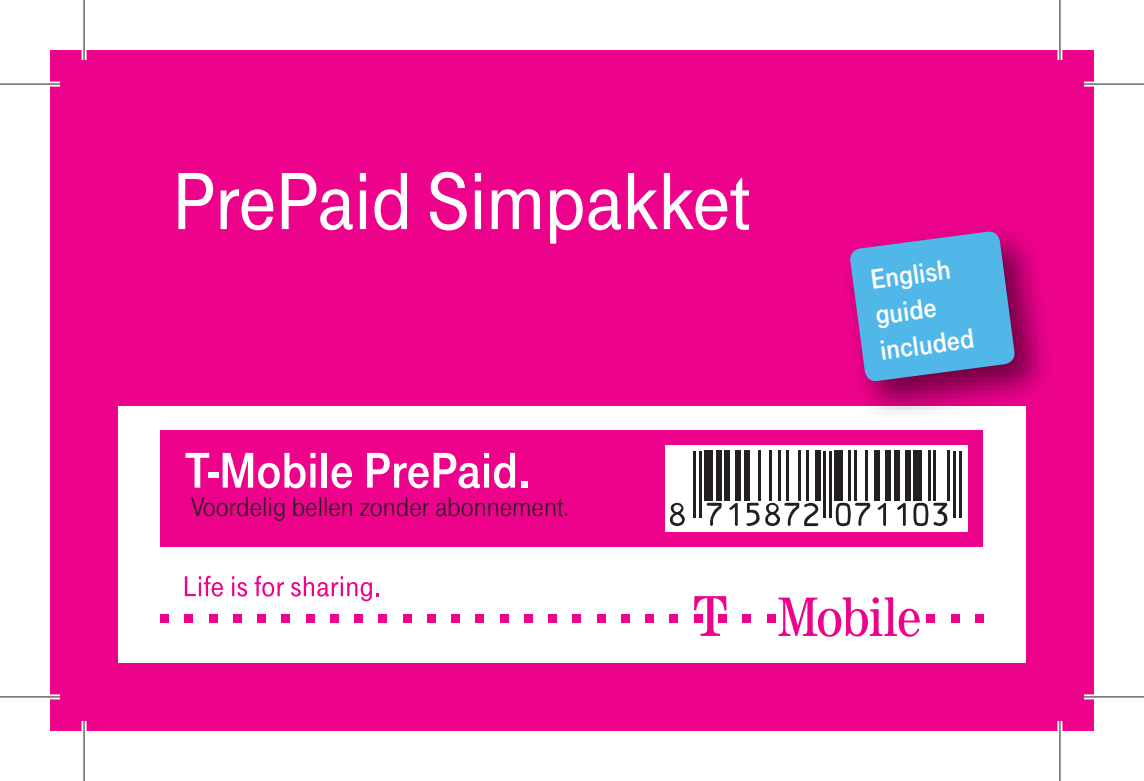
<style>
.page{position:relative;width:1144px;height:781px;background:#fff}
.page>*{position:absolute;margin:0;border:0;box-sizing:border-box;transform-origin:0 0}
.t1{font:84px "Tele Grotesk Halb";letter-spacing:-.015em;color:#fff}
.t2{font:52px "Tele Grotesk Fett";color:#fff}
.t3{font:28.8px/35.6px "Tele Grotesk Fett";color:#fff}
.t4{font:28px "Tele Grotesk Norm";color:#231f20}
</style>
<div class="page">
<div style="left:50px;top:50px;width:1043px;height:680px;background:#ed028c"></div>
<div style="left:118px;top:406px;width:907px;height:256px;background:#fff"></div>
<div style="left:160px;top:430px;width:823px;height:116px;background:#ed028c"></div>
<div style="left:664px;top:445px;width:303px;height:86px;background:#fff"></div>
<div style="left:160px;top:614px;width:9px;height:8px;background:#ed028c"></div>
<div style="left:185px;top:614px;width:8px;height:8px;background:#ed028c"></div>
<div style="left:209px;top:614px;width:8px;height:8px;background:#ed028c"></div>
<div style="left:233px;top:614px;width:8px;height:8px;background:#ed028c"></div>
<div style="left:257px;top:614px;width:8px;height:8px;background:#ed028c"></div>
<div style="left:282px;top:614px;width:8px;height:8px;background:#ed028c"></div>
<div style="left:306px;top:614px;width:8px;height:8px;background:#ed028c"></div>
<div style="left:330px;top:614px;width:8px;height:8px;background:#ed028c"></div>
<div style="left:354px;top:614px;width:8px;height:8px;background:#ed028c"></div>
<div style="left:379px;top:614px;width:8px;height:8px;background:#ed028c"></div>
<div style="left:403px;top:614px;width:8px;height:8px;background:#ed028c"></div>
<div style="left:427px;top:614px;width:8px;height:8px;background:#ed028c"></div>
<div style="left:451px;top:614px;width:8px;height:8px;background:#ed028c"></div>
<div style="left:475px;top:614px;width:9px;height:8px;background:#ed028c"></div>
<div style="left:500px;top:614px;width:8px;height:8px;background:#ed028c"></div>
<div style="left:524px;top:614px;width:8px;height:8px;background:#ed028c"></div>
<div style="left:548px;top:614px;width:8px;height:8px;background:#ed028c"></div>
<div style="left:572px;top:614px;width:8px;height:8px;background:#ed028c"></div>
<div style="left:597px;top:614px;width:8px;height:8px;background:#ed028c"></div>
<div style="left:621px;top:614px;width:8px;height:8px;background:#ed028c"></div>
<div style="left:645px;top:614px;width:8px;height:8px;background:#ed028c"></div>
<div style="left:669px;top:614px;width:8px;height:8px;background:#ed028c"></div>
<svg style="left:694px;top:596px;width:32px;height:39px"></svg>
<div style="left:718px;top:614px;width:8px;height:8px;background:#ed028c"></div>
<div style="left:742px;top:614px;width:8px;height:8px;background:#ed028c"></div>
<svg style="left:778px;top:597px;width:141px;height:39px"></svg>
<div style="left:766px;top:614px;width:9px;height:8px;background:#ed028c"></div>
<div style="left:926px;top:614px;width:8px;height:8px;background:#ed028c"></div>
<div style="left:950px;top:614px;width:8px;height:8px;background:#ed028c"></div>
<div style="left:975px;top:614px;width:8px;height:8px;background:#ed028c"></div>
<svg style="left:185px;top:575px;width:38px;height:21px"></svg>
<svg style="left:232px;top:576px;width:15px;height:20px"></svg>
<svg style="left:254px;top:575px;width:30px;height:21px"></svg>
<svg style="left:291px;top:576px;width:88px;height:25px"></svg>
<img style="left:861px;top:235px;width:186px;height:184px">
<img style="left:861px;top:406px;width:164px;height:13px">
<svg style="left:850px;top:231px;width:165px;height:151px;background:#6593d0"></svg>
<hr style="left:693px;top:450px;width:3px;height:67px;background:#231f20">
<hr style="left:698px;top:450px;width:3px;height:67px;background:#231f20">
<div style="left:704px;top:450px;width:9px;height:50px;background:#231f20"></div>
<div style="left:715px;top:450px;width:6px;height:50px;background:#231f20"></div>
<div style="left:724px;top:450px;width:5px;height:50px;background:#231f20"></div>
<div style="left:735px;top:450px;width:6px;height:50px;background:#231f20"></div>
<div style="left:744px;top:450px;width:5px;height:50px;background:#231f20"></div>
<hr style="left:758px;top:450px;width:2px;height:50px;background:#231f20">
<hr style="left:769px;top:450px;width:3px;height:50px;background:#231f20">
<hr style="left:777px;top:450px;width:3px;height:50px;background:#231f20">
<hr style="left:786px;top:450px;width:3px;height:50px;background:#231f20">
<hr style="left:797px;top:450px;width:3px;height:50px;background:#231f20">
<hr style="left:806px;top:450px;width:2px;height:50px;background:#231f20">
<div style="left:814px;top:450px;width:6px;height:50px;background:#231f20"></div>
<hr style="left:823px;top:450px;width:2px;height:67px;background:#231f20">
<hr style="left:828px;top:450px;width:3px;height:67px;background:#231f20">
<div style="left:834px;top:450px;width:8px;height:50px;background:#231f20"></div>
<hr style="left:848px;top:450px;width:3px;height:50px;background:#231f20">
<hr style="left:854px;top:450px;width:2px;height:50px;background:#231f20">
<hr style="left:865px;top:450px;width:3px;height:50px;background:#231f20">
<div style="left:873px;top:450px;width:6px;height:50px;background:#231f20"></div>
<div style="left:885px;top:450px;width:5px;height:50px;background:#231f20"></div>
<div style="left:893px;top:450px;width:6px;height:50px;background:#231f20"></div>
<div style="left:904px;top:450px;width:6px;height:50px;background:#231f20"></div>
<div style="left:913px;top:450px;width:8px;height:50px;background:#231f20"></div>
<hr style="left:927px;top:450px;width:3px;height:50px;background:#231f20">
<hr style="left:933px;top:450px;width:2px;height:50px;background:#231f20">
<hr style="left:947px;top:450px;width:3px;height:50px;background:#231f20">
<hr style="left:952px;top:450px;width:3px;height:67px;background:#231f20">
<hr style="left:958px;top:450px;width:3px;height:67px;background:#231f20">
<svg style="left:706px;top:502px;width:16px;height:24px"></svg>
<svg style="left:729px;top:502px;width:8px;height:24px"></svg>
<svg style="left:746px;top:502px;width:72px;height:24px"></svg>
<svg style="left:835px;top:502px;width:35px;height:24px"></svg>
<svg style="left:877px;top:502px;width:9px;height:24px"></svg>
<svg style="left:897px;top:502px;width:8px;height:24px"></svg>
<svg style="left:913px;top:502px;width:34px;height:24px"></svg>
<svg style="left:670px;top:502px;width:14px;height:24px"></svg>
<hr style="left:0;top:82px;width:60px;height:4px;background:#fff">
<hr style="left:1083px;top:82px;width:60px;height:4px;background:#fff">
<svg style="left:0;top:694px;width:60px;height:5px"></svg>
<svg style="left:1084px;top:694px;width:59px;height:5px"></svg>
<hr style="left:82px;top:0;width:4px;height:60px;background:#fff">
<hr style="left:82px;top:720px;width:4px;height:60px;background:#fff">
<div style="left:1057px;top:0;width:5px;height:60px;background:#9e9c9d"></div>
<div style="left:1057px;top:720px;width:5px;height:60px;background:#9e9c9d"></div>
<hr style="left:0;top:83px;width:60px;height:2px;background:#231f20">
<hr style="left:1083px;top:83px;width:60px;height:2px;background:#231f20">
<hr style="left:0;top:696px;width:60px;height:1px;background:#231f20">
<hr style="left:1083px;top:696px;width:60px;height:1px;background:#231f20">
<hr style="left:83px;top:0;width:2px;height:60px;background:#231f20">
<hr style="left:83px;top:720px;width:2px;height:60px;background:#231f20">
<hr style="left:1058px;top:0;width:2px;height:60px;background:#231f20">
<hr style="left:1058px;top:720px;width:2px;height:60px;background:#231f20">
<h1 class="t1" style="left:172px;top:172px;width:580px">PrePaid Simpakket</h1>
<h2 class="t2" style="left:184px;top:452px;width:348px">T-Mobile PrePaid.</h2>
<p class="t4" style="left:191px;top:496px;width:380px">Voordelig bellen zonder abonnement.</p>
<p class="t3" style="left:867px;top:264px;width:96px;rotate:-8deg">English guide included</p>
</div>
